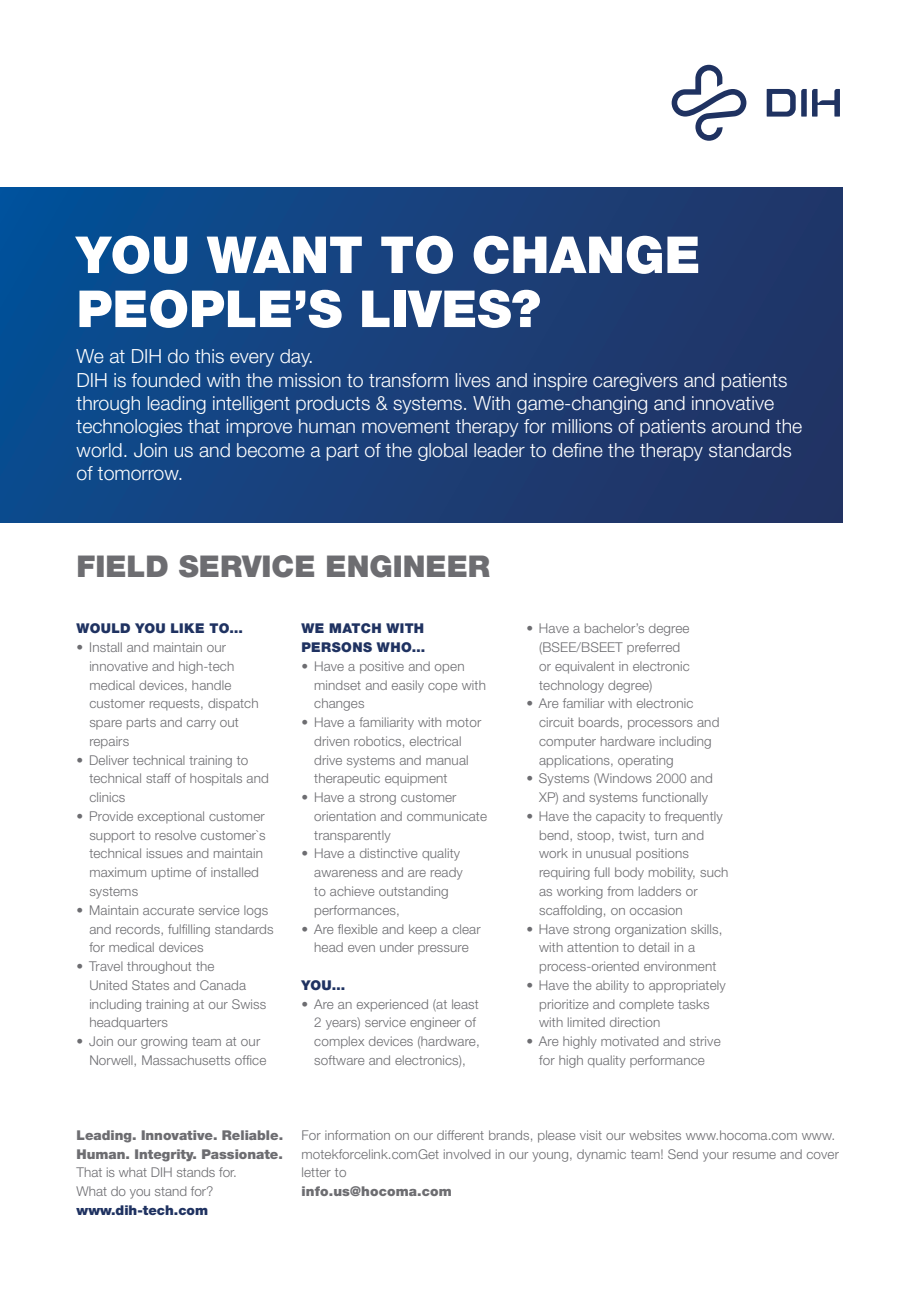
<style>
.page{position:relative;width:919px;height:1289px;background:#fff}
.page>*{position:absolute;margin:0;border:0;box-sizing:border-box;transform-origin:0 0}
.t1{font:900 51px/54px "Helvetica Neue LT Pro";color:#fff}
.t2{font:900 30px "Helvetica Neue LT Pro";color:#6d6d71}
.t3{font:300 19.5px/23.4px "Helvetica Neue LT Pro";color:#fff}
._00_Body{font:300 13.5px/18.8px "Helvetica Neue LT Pro";letter-spacing:.01em;color:#6d6d71}
._00_Body-2{font:900 13.5px/18.8px "Helvetica Neue LT Pro";color:#6d6d71}
._06_Bullets{font:900 13.5px/18.8px "Helvetica Neue LT Pro";letter-spacing:.015em;color:#1f3261}
._04_Heading_4{font:900 13.5px "Helvetica Neue LT Pro";letter-spacing:.02em;color:#1f3261}
</style>
<div class="page">
<div style="left:0;top:187px;width:842px;height:335px;background:linear-gradient(to right,#094d92,#253363)"></div>
<svg style="left:671px;top:65px;width:168px;height:76px"></svg>
<p class="t1" style="left:77px;top:228px;width:625px">YOU WANT TO CHANGE<br>PEOPLE’S LIVES?</p>
<p class="t3" style="left:77px;top:344px;width:238px">We at DIH do this every day.</p>
<p class="t3" style="left:77px;top:367px;width:727px">DIH is founded with the mission to transform lives and inspire caregivers and patients through leading intelligent products &amp; systems. With game-changing and innovative technologies that improve human movement therapy for millions of patients around the world. Join us and become a part of the global leader to define the therapy standards of tomorrow.</p>
<p class="t2" style="left:77px;top:548px;width:415px">FIELD SERVICE ENGINEER</p>
<p class="_04_Heading_4" style="left:77px;top:620px;width:168px">WOULD YOU LIKE TO…</p>
<p class="_00_Body" style="left:89px;top:637px;width:171px;text-indent:-13px">• Install and maintain our innovative and high-tech medical devices, handle customer requests, dispatch spare parts and carry out repairs</p>
<p class="_00_Body" style="left:89px;top:750px;width:181px;text-indent:-13px">• Deliver technical training to technical staff of hospitals and clinics</p>
<p class="_00_Body" style="left:89px;top:806px;width:178px;text-indent:-13px">• Provide exceptional customer support to resolve customer`s technical issues and maintain maximum uptime of installed systems</p>
<p class="_00_Body" style="left:89px;top:900px;width:186px;text-indent:-13px">• Maintain accurate service logs and records, fulfilling standards for medical devices</p>
<p class="_00_Body" style="left:89px;top:956px;width:178px;text-indent:-13px">• Travel throughout the<br>United States and Canada including training at our Swiss headquarters</p>
<p class="_00_Body" style="left:89px;top:1031px;width:178px;text-indent:-13px">• Join our growing team at our<br>Norwell, Massachusetts office</p>
<p class="_06_Bullets" style="left:301px;top:619px;width:125px">WE MATCH WITH<br>PERSONS WHO…</p>
<p class="_00_Body" style="left:314px;top:656px;width:173px;text-indent:-13px">• Have a positive and open mindset and easily cope with changes</p>
<p class="_00_Body" style="left:314px;top:712px;width:168px;text-indent:-13px">• Have a familiarity with motor driven robotics, electrical drive systems and manual therapeutic equipment</p>
<p class="_00_Body" style="left:314px;top:787px;width:174px;text-indent:-13px">• Have a strong customer orientation and communicate transparently</p>
<p class="_00_Body" style="left:314px;top:844px;width:150px;text-indent:-13px">• Have a distinctive quality awareness and are ready to achieve outstanding performances,</p>
<p class="_00_Body" style="left:301px;top:919px;width:181px;text-align:center">• Are flexible and keep a clear head even under pressure</p>
<p class="_06_Bullets" style="left:301px;top:975px;width:45px">YOU…</p>
<p class="_00_Body" style="left:314px;top:994px;width:167px;text-indent:-13px">• Are an experienced (at least<br>2 years) service engineer of complex devices (hardware, software and electronics),</p>
<p class="_00_Body" style="left:539px;top:619px;width:152px;text-indent:-13px">• Have a bachelor’s degree (BSEE/BSEET preferred or equivalent in electronic technology degree)</p>
<p class="_00_Body" style="left:539px;top:694px;width:182px;text-indent:-13px">• Are familiar with electronic circuit boards, processors and computer hardware including applications, operating</p>
<p class="_00_Body" style="left:526px;top:769px;width:188px;text-align:center">• Systems (Windows 2000 and<br>XP) and systems functionally</p>
<p class="_00_Body" style="left:539px;top:806px;width:191px;text-indent:-13px">• Have the capacity to frequently bend, stoop, twist, turn and work in unusual positions requiring full body mobility, such as working from ladders or scaffolding, on occasion</p>
<p class="_00_Body" style="left:539px;top:919px;width:185px;text-indent:-13px">• Have strong organization skills, with attention to detail in a process-oriented environment</p>
<p class="_00_Body" style="left:539px;top:975px;width:188px;text-indent:-13px">• Have the ability to appropriately prioritize and complete tasks with limited direction</p>
<p class="_00_Body" style="left:526px;top:1031px;width:196px;text-align:center">• Are highly motivated and strive for high quality performance</p>
<p class="_00_Body-2" style="left:77px;top:1125px;width:208px">Leading. Innovative. Reliable.<br>Human. Integrity. Passionate.</p>
<p class="_00_Body" style="left:77px;top:1162px;width:162px">That is what DIH stands for.<br>What do you stand for?</p>
<p class="_06_Bullets" style="left:77px;top:1200px;width:133px">www.dih-tech.com</p>
<p class="_00_Body" style="left:301px;top:1125px;width:539px">For information on our different brands, please visit our websites www.hocoma.com www. motekforcelink.comGet involved in our young, dynamic team! Send your resume and cover letter to</p>
<p class="_00_Body-2" style="left:301px;top:1181px;width:152px">info.us@hocoma.com</p>
</div>
